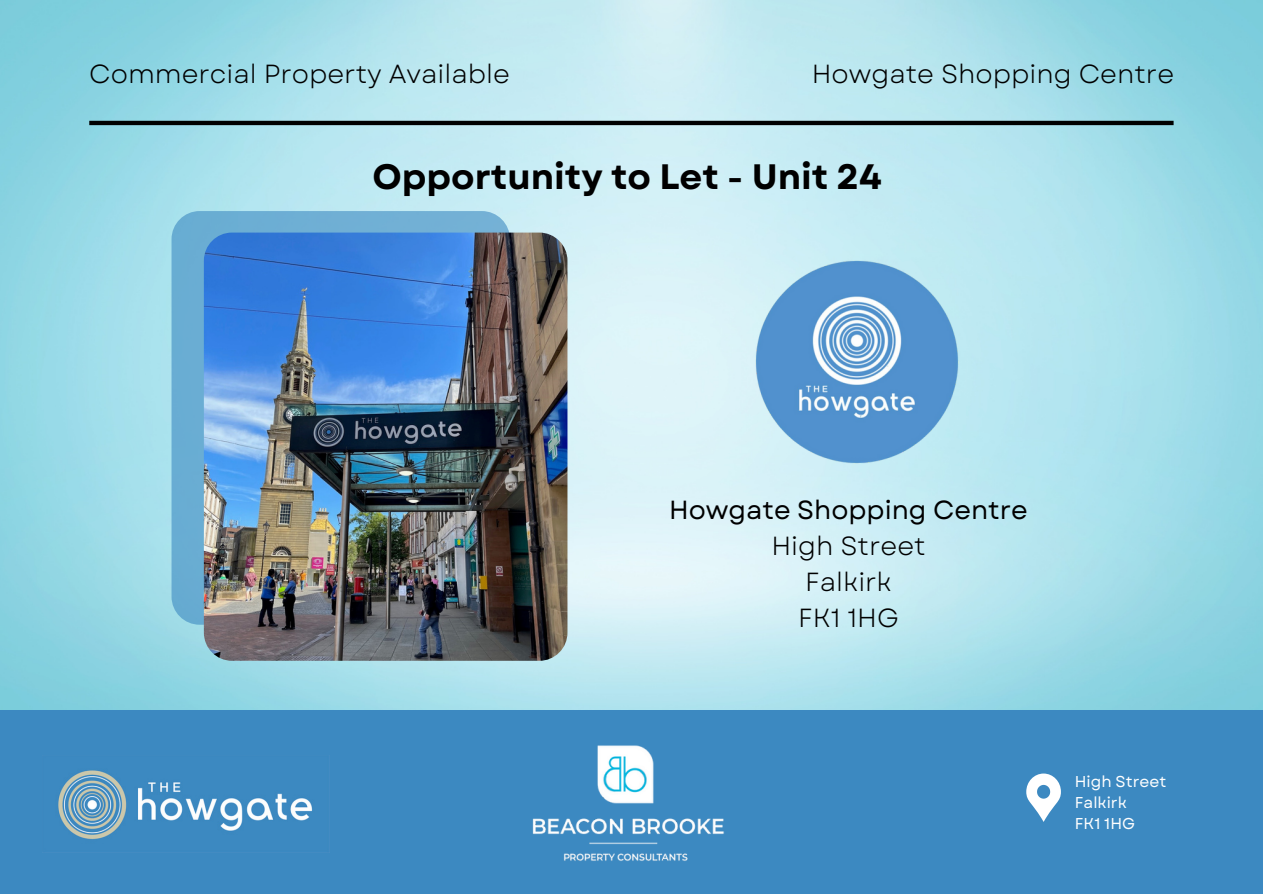
<style>
.page{position:relative;width:1263px;height:894px;background:#fff}
.page>*{position:absolute;margin:0;border:0;box-sizing:border-box;transform-origin:0 0}
.t1{font:700 35.25px "Garet";color:#000}
.t2{font:26.1px "Garet";color:#000}
.t3{font:26.1px "Garet";color:#000}
.t4{font:15.75px "Garet";color:#fff}
</style>
<div class="page">
<img style="left:0;top:0;width:1263px;height:710px">
<div style="left:0;top:710px;width:1263px;height:183px;background:#3c89c1"></div>
<svg style="left:1026px;top:773px;width:35px;height:48px"></svg>
<hr style="left:89px;top:121px;width:1084px;height:4px;background:#000">
<img style="left:532px;top:745px;width:192px;height:116px">
<img style="left:58px;top:770px;width:254px;height:70px">
<img style="left:755px;top:259px;width:205px;height:205px">
<div style="left:172px;top:211px;width:338px;height:413px;background:#69add3;border-radius:28px"></div>
<img style="left:204px;top:232px;width:363px;height:428px;border-radius:28px">
<p class="t2" style="left:89px;top:55px;width:422px">Commercial Property Available</p>
<p class="t2" style="left:812px;top:55px;width:364px">Howgate Shopping Centre</p>
<p class="t1" style="left:372px;top:151px;width:511px">Opportunity to Let - Unit 24</p>
<p class="t3" style="left:669px;top:491px;width:360px">Howgate Shopping Centre</p>
<p class="t2" style="left:771px;top:527px;width:156px">High Street</p>
<p class="t2" style="left:805px;top:563px;width:88px">Falkirk</p>
<p class="t2" style="left:798px;top:599px;width:102px">FK1 1HG</p>
<p class="t4" style="left:1075px;top:769px;width:93px">High Street</p>
<p class="t4" style="left:1075px;top:790px;width:54px">Falkirk</p>
<p class="t4" style="left:1075px;top:812px;width:62px">FK1 1HG</p>
</div>
